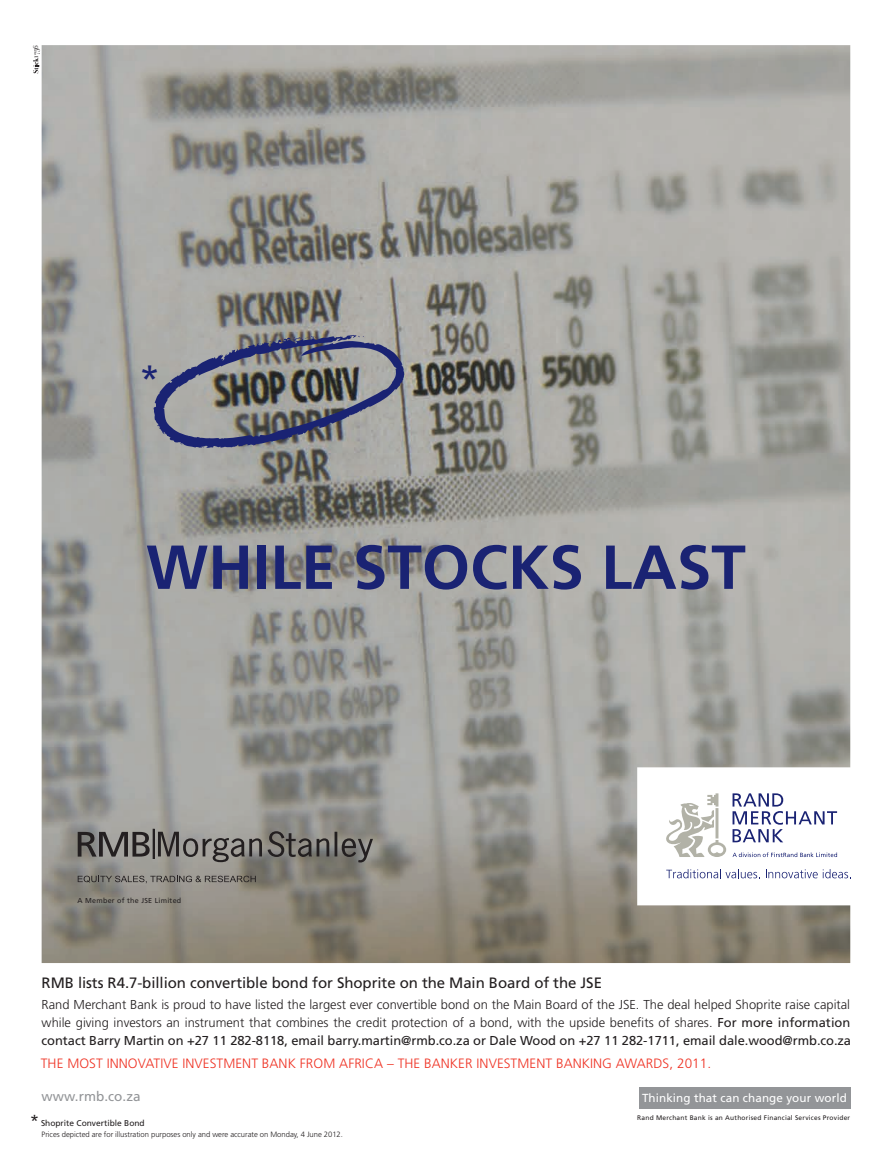
<style>
.page{position:relative;width:892px;height:1160px;background:#fff}
.page>*{position:absolute;margin:0;border:0;box-sizing:border-box;transform-origin:0 0}
.t1{font:700 61.95px "Frutiger LT Std";color:#1a2373}
.t2{font:36.6px "Frutiger LT Std";color:#1a2373}
.t3{font:15px "Frutiger LT Std";letter-spacing:-.005em;color:#231f20}
.t4{font:300 13.5px "Frutiger LT Std";letter-spacing:.005em;color:#ef3122}
.t5{font:13.5px "Frutiger LT Std";letter-spacing:.005em;color:#939598}
.t6{font:300 12.9px/18px "Frutiger LT Std";color:#231f20;text-align:justify}
.t7{font:11.7px "Frutiger LT Std";letter-spacing:.01em;color:#fff}
.t8{font:8.4px "Frutiger LT Std";color:#231f20}
.t9{font:300 7.65px "Frutiger LT Std";letter-spacing:-.005em;color:#231f20}
.t10{font:7.5px "Bodoni Svty Two OSITCTT Book";color:#231f20}
.t11{font:7.2px "Frutiger LT Std";letter-spacing:.035em;color:#231f20}
.t12{font:6.6px "Frutiger LT Std";letter-spacing:.035em;color:#231f20}
.s1{font-weight:400}
.s2{font-size:15.9px}
</style>
<div class="page">
<img style="left:42px;top:45px;width:807px;height:917px">
<svg style="left:732px;top:852px;width:104px;height:4px"></svg>
<svg style="left:732px;top:793px;width:104px;height:49px"></svg>
<svg style="left:662px;top:793px;width:64px;height:63px"></svg>
<svg style="left:666px;top:868px;width:93px;height:10px"></svg>
<svg style="left:765px;top:868px;width:84px;height:10px"></svg>
<svg style="left:33px;top:58px;width:7px;height:15px"></svg>
<div style="left:638px;top:1086px;width:212px;height:22px;background:#939598"></div>
<img style="left:153px;top:335px;width:251px;height:113px">
<svg style="left:78px;top:829px;width:295px;height:33px;background:#777571"></svg>
<div style="left:153px;top:828px;width:1px;height:30px;border:1px solid #231f20"></div>
<svg style="left:78px;top:875px;width:178px;height:8px"></svg>
<p class="t10" style="left:31px;top:58px;width:14px;rotate:-90deg">1756</p>
<h2 class="t2" style="left:139px;top:356px;width:22px">*</h2>
<h1 class="t1" style="left:146px;top:530px;width:601px">WHILE STOCKS LAST</h1>
<p class="t11" style="left:77px;top:895px;width:105px">A Member of the JSE Limited</p>
<p class="t3" style="left:42px;top:973px;width:561px">RMB lists R4.7-billion convertible bond for Shoprite on the Main Board of the JSE</p>
<p class="t6" style="left:42px;top:995px;width:810px">Rand Merchant Bank is proud to have listed the largest ever convertible bond on the Main Board of the JSE. The deal helped Shoprite raise capital while giving investors an instrument that combines the credit protection of a bond, with the upside benefits of shares. <span class="s1">For more information contact Barry Martin on +27 11 282-8118, email barry.martin@rmb.co.za or Dale Wood on +27 11 282-1711, email dale.wood@rmb.co.za</span></p>
<p class="t4" style="left:41px;top:1055px;width:671px">THE MOST INNOVATIVE INVESTMENT BANK FROM AFRICA – THE BANKER INVESTMENT BANKING AWARDS, 2011.</p>
<p class="t5" style="left:42px;top:1087px;width:101px">www.rmb.co.za</p>
<p class="t8" style="left:30px;top:1117px;width:116px"><span class="s2">*</span> Shoprite Convertible Bond</p>
<p class="t9" style="left:42px;top:1129px;width:303px">Prices depicted are for illustration purposes only and were accurate on Monday, 4 June 2012.</p>
<p class="t7" style="left:641px;top:1090px;width:206px">Thinking that can change your world</p>
<p class="t12" style="left:637px;top:1113px;width:214px">Rand Merchant Bank is an Authorised Financial Services Provider</p>
</div>
